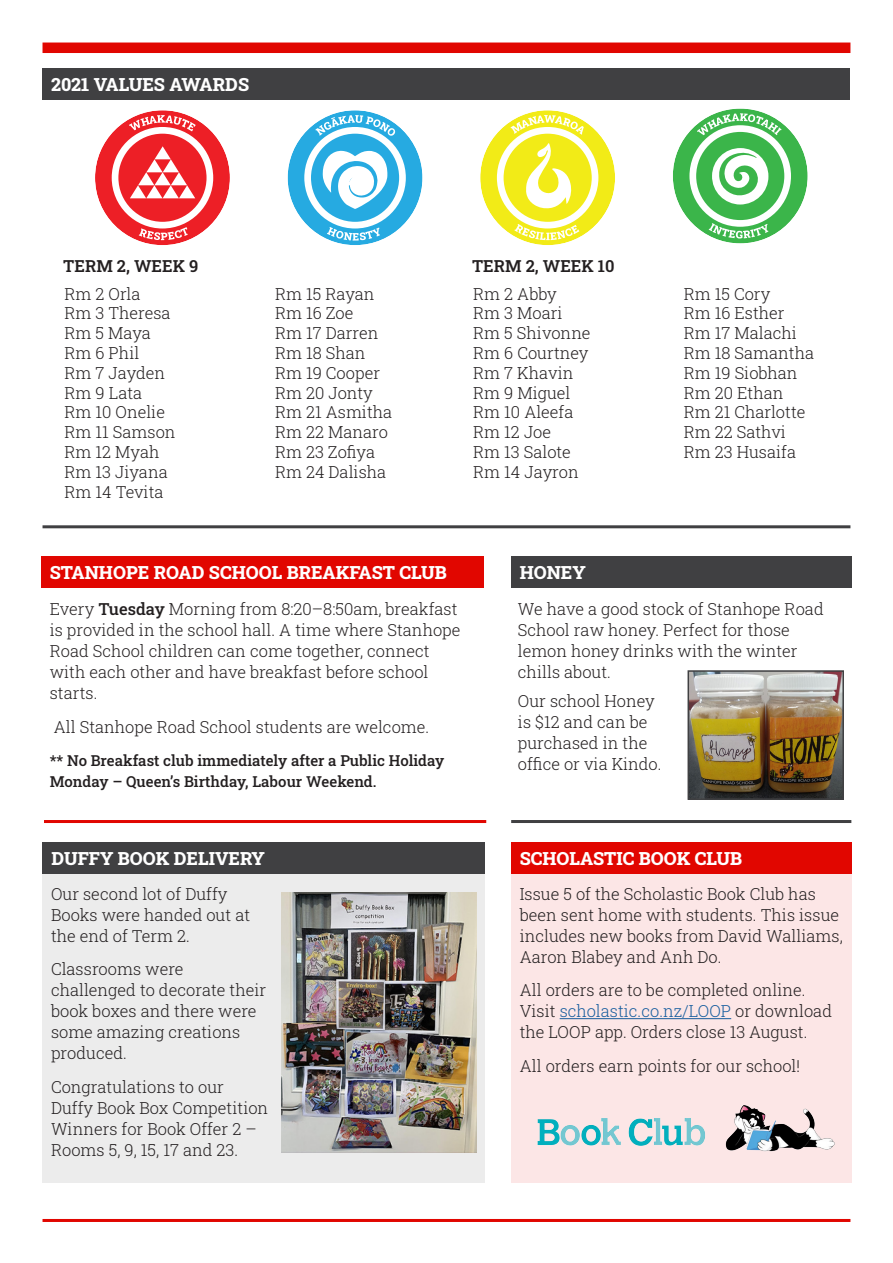
<style>
.page{position:relative;width:893px;height:1263px;background:#fff}
.page>*{position:absolute;margin:0;border:0;box-sizing:border-box;transform-origin:0 0}
.t1{font:800 18px "Roboto Slab";color:#fff}
.body_text{font:300 16.5px/21px "Roboto Slab";color:#231f20}
.body_text-2{font:600 16.5px "Roboto Slab";color:#231f20}
.body_text-3{font:500 15px/21px "Roboto Slab";color:#231f20}
.s1{font-weight:500}
.s2{color:#175d9e}
</style>
<div class="page">
<hr style="left:43px;top:1219px;width:807px;height:3px;background:#e10600">
<div style="left:43px;top:43px;width:807px;height:10px;background:#e10600"></div>
<div style="left:43px;top:68px;width:807px;height:32px;background:#404042"></div>
<hr style="left:44px;top:820px;width:442px;height:3px;background:#e10600">
<hr style="left:511px;top:820px;width:340px;height:3px;background:#404042">
<hr style="left:43px;top:525px;width:807px;height:3px;background:#404042">
<div style="left:480px;top:110px;width:135px;height:135px;background:#f2eb17;border-radius:50%"></div>
<svg style="left:497px;top:115px;width:101px;height:125px"></svg>
<div style="left:673px;top:109px;width:135px;height:134px;background:#3bb54a;border-radius:50%"></div>
<svg style="left:689px;top:113px;width:102px;height:125px"></svg>
<div style="left:288px;top:110px;width:134px;height:135px;background:#26aae1;border-radius:50%"></div>
<svg style="left:304px;top:115px;width:102px;height:126px"></svg>
<div style="left:95px;top:110px;width:135px;height:135px;background:#ed1f26;border-radius:50%"></div>
<svg style="left:112px;top:115px;width:101px;height:125px"></svg>
<div style="left:41px;top:556px;width:443px;height:32px;background:#e10600"></div>
<div style="left:43px;top:874px;width:442px;height:308px;background:#ececec"></div>
<div style="left:511px;top:874px;width:340px;height:308px;background:#fce6e6"></div>
<hr style="left:560px;top:1018px;width:171px;height:1px;background:#175d9e">
<div style="left:43px;top:842px;width:442px;height:32px;background:#404042"></div>
<div style="left:511px;top:842px;width:340px;height:32px;background:#e10600"></div>
<div style="left:511px;top:556px;width:340px;height:32px;background:#404042"></div>
<img style="left:690px;top:673px;width:151px;height:124px">
<div style="left:687px;top:670px;width:157px;height:130px;border:2px solid #404042"></div>
<img style="left:282px;top:893px;width:194px;height:259px">
<img style="left:537px;top:1105px;width:298px;height:47px">
<p class="t1" style="left:51px;top:72px;width:200px">2021 VALUES AWARDS</p>
<p class="body_text-2" style="left:63px;top:255px;width:137px">TERM 2, WEEK 9</p>
<p class="body_text-2" style="left:472px;top:255px;width:144px">TERM 2, WEEK 10</p>
<p class="body_text" style="left:65px;top:283px;width:78px">Rm 2 Orla</p>
<p class="body_text" style="left:65px;top:303px;width:108px">Rm 3 Theresa</p>
<p class="body_text" style="left:65px;top:322px;width:88px">Rm 5 Maya</p>
<p class="body_text" style="left:65px;top:342px;width:76px">Rm 6 Phil</p>
<p class="body_text" style="left:65px;top:362px;width:102px">Rm 7 Jayden</p>
<p class="body_text" style="left:65px;top:382px;width:79px">Rm 9 Lata</p>
<p class="body_text" style="left:65px;top:402px;width:102px">Rm 10 Onelie</p>
<p class="body_text" style="left:65px;top:421px;width:113px">Rm 11 Samson</p>
<p class="body_text" style="left:65px;top:441px;width:96px">Rm 12 Myah</p>
<p class="body_text" style="left:65px;top:461px;width:105px">Rm 13 Jiyana</p>
<p class="body_text" style="left:65px;top:481px;width:101px">Rm 14 Tevita</p>
<p class="body_text" style="left:275px;top:283px;width:101px">Rm 15 Rayan</p>
<p class="body_text" style="left:275px;top:303px;width:80px">Rm 16 Zoe</p>
<p class="body_text" style="left:275px;top:322px;width:105px">Rm 17 Darren</p>
<p class="body_text" style="left:275px;top:342px;width:92px">Rm 18 Shan</p>
<p class="body_text" style="left:275px;top:362px;width:107px">Rm 19 Cooper</p>
<p class="body_text" style="left:275px;top:382px;width:99px">Rm 20 Jonty</p>
<p class="body_text" style="left:275px;top:402px;width:119px">Rm 21 Asmitha</p>
<p class="body_text" style="left:275px;top:421px;width:114px">Rm 22 Manaro</p>
<p class="body_text" style="left:275px;top:441px;width:102px">Rm 23 Zofiya</p>
<p class="body_text" style="left:275px;top:461px;width:113px">Rm 24 Dalisha</p>
<p class="t1" style="left:50px;top:560px;width:398px">STANHOPE ROAD SCHOOL BREAKFAST CLUB</p>
<p class="body_text" style="left:473px;top:283px;width:85px">Rm 2 Abby</p>
<p class="body_text" style="left:473px;top:303px;width:91px">Rm 3 Moari</p>
<p class="body_text" style="left:473px;top:322px;width:119px">Rm 5 Shivonne</p>
<p class="body_text" style="left:473px;top:342px;width:117px">Rm 6 Courtney</p>
<p class="body_text" style="left:473px;top:362px;width:102px">Rm 7 Khavin</p>
<p class="body_text" style="left:473px;top:382px;width:99px">Rm 9 Miguel</p>
<p class="body_text" style="left:473px;top:402px;width:102px">Rm 10 Aleefa</p>
<p class="body_text" style="left:473px;top:421px;width:79px">Rm 12 Joe</p>
<p class="body_text" style="left:473px;top:441px;width:99px">Rm 13 Salote</p>
<p class="body_text" style="left:473px;top:461px;width:107px">Rm 14 Jayron</p>
<p class="t1" style="left:520px;top:560px;width:68px">HONEY</p>
<p class="body_text" style="left:684px;top:283px;width:88px">Rm 15 Cory</p>
<p class="body_text" style="left:684px;top:303px;width:102px">Rm 16 Esther</p>
<p class="body_text" style="left:684px;top:322px;width:115px">Rm 17 Malachi</p>
<p class="body_text" style="left:684px;top:342px;width:132px">Rm 18 Samantha</p>
<p class="body_text" style="left:684px;top:362px;width:115px">Rm 19 Siobhan</p>
<p class="body_text" style="left:684px;top:382px;width:101px">Rm 20 Ethan</p>
<p class="body_text" style="left:684px;top:402px;width:123px">Rm 21 Charlotte</p>
<p class="body_text" style="left:684px;top:421px;width:104px">Rm 22 Sathvi</p>
<p class="body_text" style="left:684px;top:441px;width:114px">Rm 23 Husaifa</p>
<p class="body_text" style="left:50px;top:598px;width:412px">Every <span class="s1">Tuesday</span> Morning from 8:20–8:50am, breakfast is provided in the school hall. A time where Stanhope Road School children can come together, connect with each other and have breakfast before school starts.</p>
<p class="body_text" style="left:54px;top:716px;width:377px">All Stanhope Road School students are welcome.</p>
<p class="body_text-3" style="left:50px;top:750px;width:396px">** No Breakfast club immediately after a Public Holiday<br>Monday – Queen’s Birthday, Labour Weekend.</p>
<p class="body_text" style="left:518px;top:598px;width:307px">We have a good stock of Stanhope Road<br>School raw honey. Perfect for those lemon honey drinks with the winter chills about.</p>
<p class="body_text" style="left:518px;top:690px;width:145px">Our school Honey is $12 and can be purchased in the office or via Kindo.</p>
<p class="t1" style="left:51px;top:846px;width:215px">DUFFY BOOK DELIVERY</p>
<p class="t1" style="left:520px;top:846px;width:224px">SCHOLASTIC BOOK CLUB</p>
<p class="body_text" style="left:51px;top:883px;width:201px">Our second lot of Duffy<br>Books were handed out at the end of Term 2.</p>
<p class="body_text" style="left:51px;top:958px;width:217px">Classrooms were challenged to decorate their book boxes and there were some amazing creations produced.</p>
<p class="body_text" style="left:51px;top:1076px;width:219px">Congratulations to our<br>Duffy Book Box Competition<br>Winners for Book Offer 2 –<br>Rooms 5, 9, 15, 17 and 23.</p>
<p class="body_text" style="left:520px;top:883px;width:325px">Issue 5 of the Scholastic Book Club has been sent home with students. This issue includes new books from David Walliams, Aaron Blabey and Anh Do.</p>
<p class="body_text" style="left:520px;top:979px;width:314px">All orders are to be completed online.<br>Visit <span class="s2">scholastic.co.nz/LOOP</span> or download the LOOP app. Orders close 13 August.</p>
<p class="body_text" style="left:520px;top:1055px;width:282px">All orders earn points for our school!</p>
</div>
